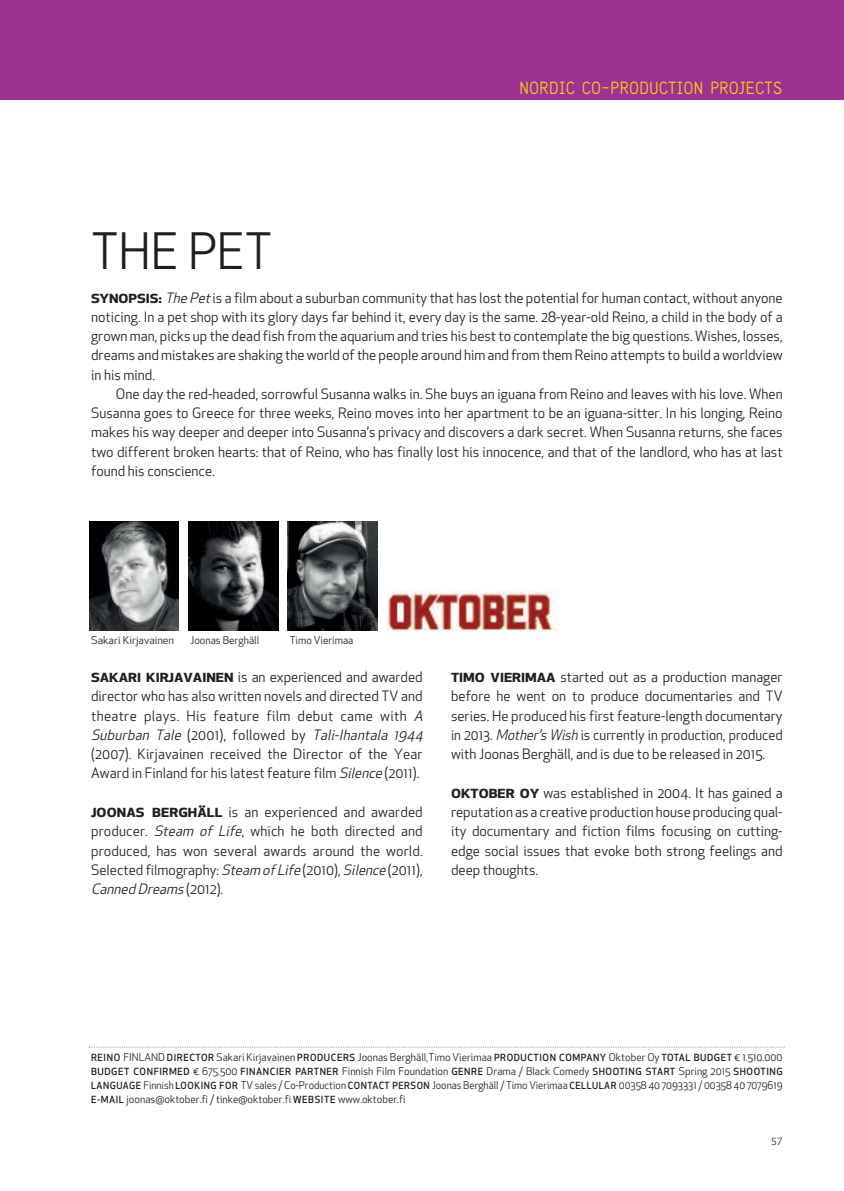
<style>
.page{position:relative;width:844px;height:1191px;background:#fff}
.page>*{position:absolute;margin:0;border:0;box-sizing:border-box;transform-origin:0 0}
.t1{font:49px "Apex New PS Book Proportional";color:#231f20}
.t2{font:17.5px "Storno";color:#f2d01b}
.t3{font:14px/19.2px "Apex New";color:#231f20;text-align:justify}
.t4{font:10.5px/14px "Apex New";color:#231f20}
.t5{font:10.5px "Apex New";color:#231f20;scale:1.05 1}
.t6{font:9.62px "Apex New PS Medium Proportional";letter-spacing:.06em;color:#231f20}
.t7{font:9.62px "Apex New PS Book Tabular";color:#231f20}
.s1{font-family:"Apex New PS Bold Proportional";font-size:12.25px}
.s2{font-style:italic}
.s3{font-weight:700;font-size:12.25px}
.s4{font-family:"Apex New PS Medium Proportional";font-size:9.62px}
.s5{font-family:"Apex New";font-size:10.5px}
</style>
<div class="page">
<div style="left:0;top:0;width:843px;height:99px;background:#9c3293"></div>
<img style="left:89px;top:521px;width:90px;height:109px">
<img style="left:189px;top:521px;width:89px;height:109px">
<img style="left:288px;top:521px;width:89px;height:109px">
<img style="left:387px;top:591px;width:172px;height:39px">
<svg style="left:89px;top:1046px;width:695px;height:1px"></svg>
<h1 class="t1" style="left:91px;top:232px;width:183px">THE PET</h1>
<p class="t2" style="left:519px;top:81px;width:265px">NORDIC CO-PRODUCTION PROJECTS</p>
<p class="t3" style="left:91px;top:289px;width:692px"><span class="s1">SYNOPSIS:</span> <span class="s2">ThePet</span>is a film about a suburban community that has lost the potential for human contact, without anyone noticing. In a pet shop with its glory days far behind it, every day is the same. 28-year-old Reino, a child in the body of a grown man, picks up the dead fish from the aquarium and tries his best to contemplate the big questions. Wishes, losses, dreams and mistakes are shaking the world of the people around him and from them Reino attempts to build a worldview in his mind.</p>
<p class="t3" style="left:91px;top:386px;width:692px;text-indent:25px">One day the red-headed, sorrowful Susanna walks in. She buys an iguana from Reino and leaves with his love. When Susanna goes to Greece for three weeks, Reino moves into her apartment to be an iguana-sitter. In his longing, Reino makes his way deeper and deeper into Susanna’s privacy and discovers a dark secret. When Susanna returns, she faces two different broken hearts: that of Reino, who has finally lost his innocence, and that of the landlord, who has at last found his conscience.</p>
<p class="t5" style="left:91px;top:636px;width:80px">Sakari Kirjavainen</p>
<p class="t4" style="left:190px;top:634px;width:70px">Joonas Berghäll</p>
<p class="t4" style="left:289px;top:634px;width:65px">Timo Vierimaa</p>
<p class="t3" style="left:91px;top:669px;width:336px;text-align:left"><span class="s3">SAKARI KIRJAVAINEN</span> is an experienced and awarded director who has also written novels and directed TV and theatre plays. His feature film debut came with <span class="s2">A Suburban Tale</span> (2 0 0 1 ) , fo l l o w e d b y <span class="s2">Tali-Ihantala 1944 </span>(2007). Kirjavainen received the Director of the Year Award in Finland for his latest feature film <span class="s2">Silence</span>(2011).</p>
<p class="t3" style="left:91px;top:804px;width:333px"><span class="s3">JOONAS BERGHÄLL</span> is an experienced and awarded producer. <span class="s2">Steam of Life</span>, which he both directed and produced, has won several awards around the world.<br>Selected filmography: <span class="s2">Steamof Life</span>(2010), <span class="s2">Silence</span>(2011), <span class="s2">Canned Dreams</span> ( 2 0 1 2 ) .</p>
<p class="t3" style="left:451px;top:669px;width:333px"><span class="s3">TIMO VIERIMAA</span> started out as a production manager before he went on to produce documentaries and TV series. He produced his first feature-length documentary in 2013. <span class="s2">Mother’sWish</span>is currently in production, produced with Joonas Berghäll, and is due to be released in 2015.</p>
<p class="t3" style="left:451px;top:784px;width:333px"><span class="s3">OKTOBER OY</span> was established in 2004. It has gained a reputation as a creative production house producing qual&shy;ity documentary and fiction films focusing on cutting&shy;edge social issues that evoke both strong feelings and deep thoughts.</p>
<p class="t4" style="left:91px;top:1051px;width:692px"><span class="s4">REINO</span> FINLAND <span class="s4">DIRECTOR</span> Sakari Kirjavainen <span class="s4">PRODUCERS</span> Joonas Berghäll,Timo Vierimaa <span class="s4">PRODUCTION COMPANY</span> Oktober Oy <span class="s4">TOTAL BUDGET</span> € 1.510.000</p>
<p class="t6" style="left:91px;top:1067px;width:692px">BUDGET CONFIRMED <span class="s5">€ 675.500</span> FINANCIER PARTNER <span class="s5">Finnish Film Foundation</span> GENRE <span class="s5">Drama / Black Comedy</span> SHOOTING START <span class="s5">Spring 2015</span> SHOOTING</p>
<p class="t4" style="left:91px;top:1079px;width:692px"><span class="s4">LANGUAGE</span> Finnish <span class="s4">LOOKING FOR</span> TV sales / Co-Production <span class="s4">CONTACT PERSON</span> Joonas Berghäll / Timo Vierimaa <span class="s4">CELLULAR</span> 00358 40 7093331 / 00358 40 7079619<br><span class="s4">E-MAIL</span> joonas@oktober.fi / tinke@oktober.fi <span class="s4">WEBSITE</span> www.oktober.fi</p>
<p class="t7" style="left:770px;top:1138px;width:13px">57</p>
</div>
